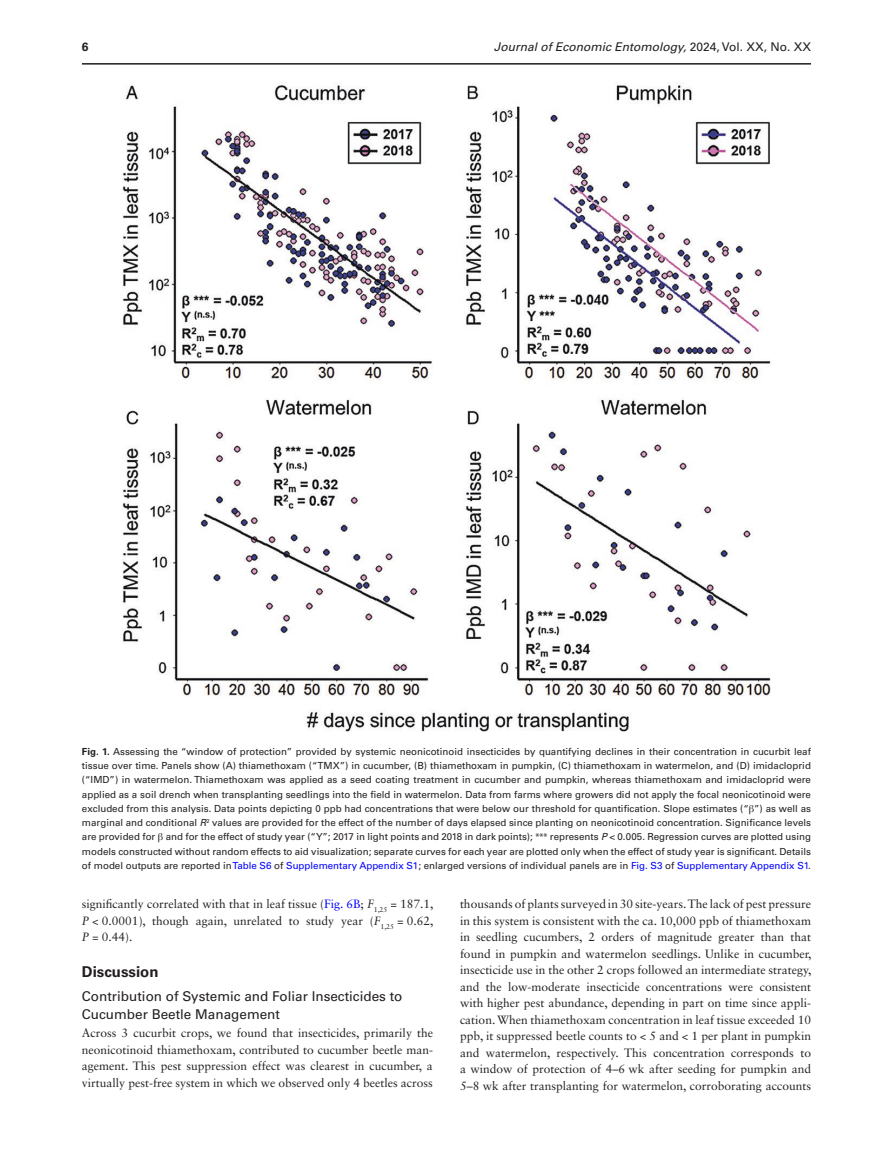
<style>
.page{position:relative;width:893px;height:1174px;background:#fff}
.page>*{position:absolute;margin:0;border:0;box-sizing:border-box;transform-origin:0 0}
.t1{font:700 15px "Univers LT Std";color:#231f20}
.t2{font:13.5px/18px "Univers LT Std";color:#231f20}
.Text{font:12px/16.5px "Sabon LT Std";color:#231f20;text-align:justify}
.t3{font:italic 12px "Univers LT Std";color:#231f20}
.t4{font:700 12px "Univers LT Std";color:#231f20}
.FigCapt{font:9.75px/14.2px "Univers LT Std";color:#231f20;text-align:justify}
.s1{font-style:normal}
.s2{font-weight:700}
.s3{font-family:"Gandhari Unicode"}
.s4{font-style:italic}
.s5{font-family:"Myriad Pro"}
.s6{color:#00f}
</style>
<div class="page">
<hr style="left:82px;top:63px;width:729px;height:2px;background:#1d1e1f">
<img style="left:122px;top:84px;width:648px;height:647px">
<p class="t4" style="left:82px;top:40px;width:8px">6</p>
<p class="t3" style="left:494px;top:40px;width:319px">Journal of Economic Entomology, <span class="s1">2024, Vol. XX, No. XX</span></p>
<p class="FigCapt" style="left:82px;top:744px;width:731px"><span class="s2">Fig. 1.</span> Assessing the “window of protection” provided by systemic neonicotinoid insecticides by quantifying declines in their concentration in cucurbit leaf tissue over time. Panels show (A) thiamethoxam (“TMX”) in cucumber, (B) thiamethoxam in pumpkin, (C) thiamethoxam in watermelon, and (D) imidacloprid (“IMD”) in watermelon. Thiamethoxam was applied as a seed coating treatment in cucumber and pumpkin, whereas thiamethoxam and imidacloprid were applied as a soil drench when transplanting seedlings into the field in watermelon. Data from farms where growers did not apply the focal neonicotinoid were excluded from this analysis. Data points depicting 0 ppb had concentrations that were below our threshold for quantification. Slope estimates (“<span class="s3">β</span>”) as well as marginal and conditional <span class="s4">R</span><sup>2</sup> values are provided for the effect of the number of days elapsed since planting on neonicotinoid concentration. Significance levels are provided for <span class="s3">β</span> and for the effect of study year (“Y”; 2017 in light points and 2018 in dark points); <span class="s5">***</span> represents <span class="s4">P</span> &lt; 0.005. Regression curves are plotted using models constructed without random effects to aid visualization; separate curves for each year are plotted only when the effect of study year is significant. Details of model outputs are reported in <span class="s6">Table S6</span> of <span class="s6">Supplementary Appendix S1</span>; enlarged versions of individual panels are in <span class="s6">Fig. S3</span> of <span class="s6">Supplementary Appendix S1</span>.</p>
<p class="Text" style="left:82px;top:895px;width:353px">significantly correlated with that in leaf tissue (<span class="s6">Fig. 6B</span>; <span class="s4">F</span><sub>1,25</sub> = 187.1, <span class="s4">P</span> &lt; 0.0001), though again, unrelated to study year (<span class="s4">F</span><sub>1,25</sub> = 0.62, <span class="s4">P</span> = 0.44).</p>
<h2 class="t1" style="left:82px;top:963px;width:78px">Discussion</h2>
<h2 class="t2" style="left:82px;top:987px;width:322px">Contribution of Systemic and Foliar Insecticides to<br>Cucumber Beetle Management</h2>
<p class="Text" style="left:82px;top:1024px;width:353px">Across 3 cucurbit crops, we found that insecticides, primarily the neonicotinoid thiamethoxam, contributed to cucumber beetle man&shy;agement. This pest suppression effect was clearest in cucumber, a virtually pest-free system in which we observed only 4 beetles across</p>
<p class="Text" style="left:460px;top:895px;width:353px">thousands of plants surveyed in 30 site-years. The lack of pest pressure in this system is consistent with the ca. 10,000 ppb of thiamethoxam in seedling cucumbers, 2 orders of magnitude greater than that found in pumpkin and watermelon seedlings. Unlike in cucumber, insecticide use in the other 2 crops followed an intermediate strategy, and the low-moderate insecticide concentrations were consistent with higher pest abundance, depending in part on time since appli&shy;cation. When thiamethoxam concentration in leaf tissue exceeded 10 ppb, it suppressed beetle counts to &lt; 5 and &lt; 1 per plant in pumpkin and watermelon, respectively. This concentration corresponds to a window of protection of 4–6 wk after seeding for pumpkin and 5–8 wk after transplanting for watermelon, corroborating accounts</p>
</div>
